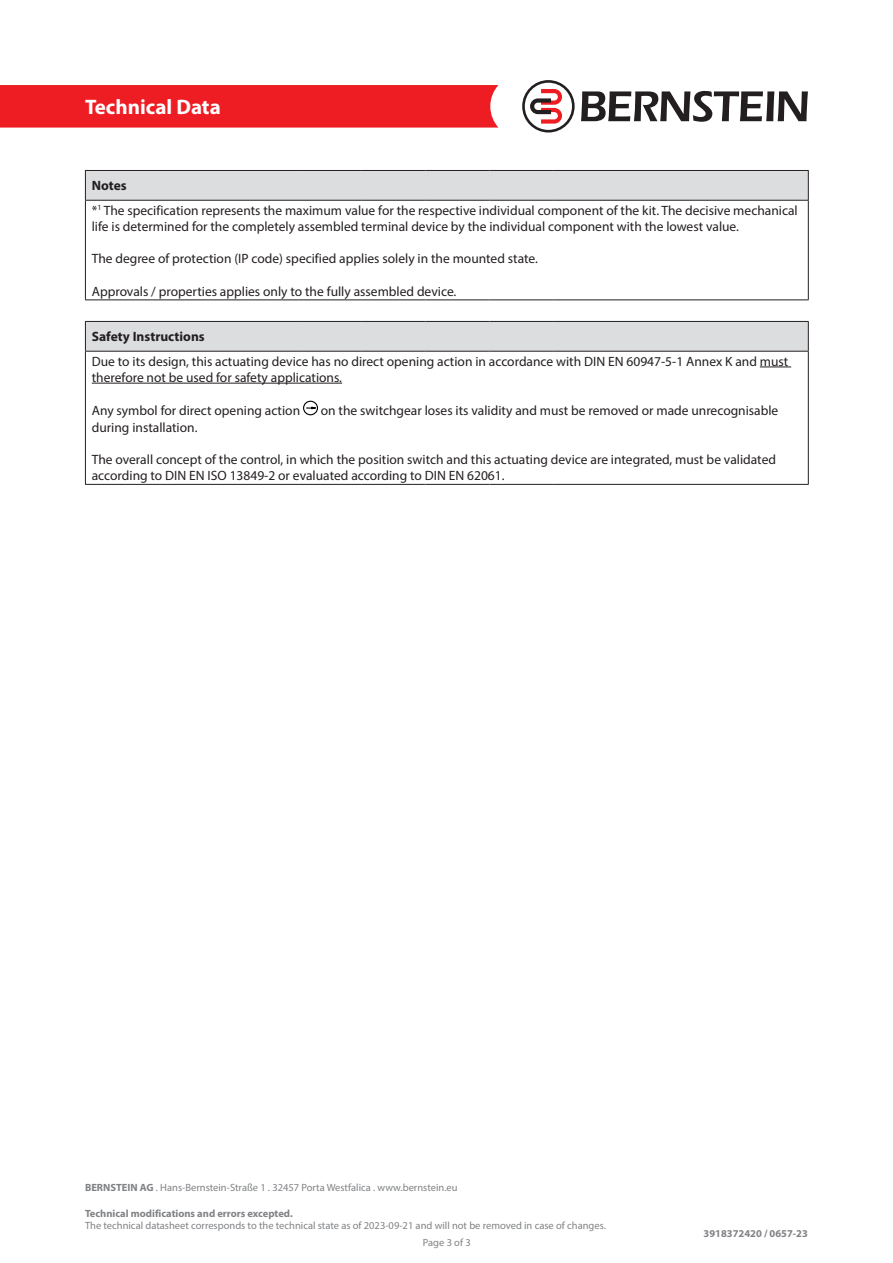
<style>
.page{position:relative;width:893px;height:1263px;background:#fff}
.page>*{position:absolute;margin:0;border:0;box-sizing:border-box;transform-origin:0 0}
.t1{font:700 21px "Myriad Pro";color:#fff}
.t2{font:13.5px/16.2px "Myriad Pro";color:#231f20}
.t3{font:700 13.5px "Myriad Pro";color:#231f20}
.t4{font:10.5px/16.8px "Myriad Pro";color:#808285}
.t5{font:700 10.5px "Myriad Pro";color:#808285}
.s1{font-weight:700}
</style>
<div class="page">
<div style="left:0;top:85px;width:498px;height:43px;background:#ee1d23"></div>
<svg style="left:581px;top:91px;width:227px;height:31px"></svg>
<svg style="left:522px;top:80px;width:53px;height:53px"></svg>
<div style="left:85px;top:171px;width:724px;height:29px;background:#dcdddf"></div>
<hr style="left:85px;top:201px;width:1px;height:98px;background:#231f20">
<hr style="left:808px;top:201px;width:1px;height:98px;background:#231f20">
<hr style="left:85px;top:170px;width:213px;height:1px;background:#231f20">
<hr style="left:298px;top:170px;width:64px;height:1px;background:#231f20">
<hr style="left:362px;top:170px;width:64px;height:1px;background:#231f20">
<hr style="left:426px;top:170px;width:63px;height:1px;background:#231f20">
<hr style="left:489px;top:170px;width:64px;height:1px;background:#231f20">
<hr style="left:553px;top:170px;width:256px;height:1px;background:#231f20">
<hr style="left:85px;top:200px;width:213px;height:1px;background:#231f20">
<hr style="left:298px;top:200px;width:64px;height:1px;background:#231f20">
<hr style="left:362px;top:200px;width:64px;height:1px;background:#231f20">
<hr style="left:426px;top:200px;width:63px;height:1px;background:#231f20">
<hr style="left:489px;top:200px;width:64px;height:1px;background:#231f20">
<hr style="left:553px;top:200px;width:256px;height:1px;background:#231f20">
<hr style="left:85px;top:299px;width:213px;height:1px;background:#231f20">
<hr style="left:298px;top:299px;width:64px;height:1px;background:#231f20">
<hr style="left:362px;top:299px;width:64px;height:1px;background:#231f20">
<hr style="left:426px;top:299px;width:63px;height:1px;background:#231f20">
<hr style="left:489px;top:299px;width:64px;height:1px;background:#231f20">
<hr style="left:553px;top:299px;width:256px;height:1px;background:#231f20">
<div style="left:85px;top:322px;width:724px;height:29px;background:#dcdddf"></div>
<hr style="left:85px;top:352px;width:1px;height:132px;background:#231f20">
<hr style="left:808px;top:352px;width:1px;height:132px;background:#231f20">
<hr style="left:85px;top:321px;width:213px;height:1px;background:#231f20">
<hr style="left:298px;top:321px;width:64px;height:1px;background:#231f20">
<hr style="left:362px;top:321px;width:64px;height:1px;background:#231f20">
<hr style="left:426px;top:321px;width:63px;height:1px;background:#231f20">
<hr style="left:489px;top:321px;width:64px;height:1px;background:#231f20">
<hr style="left:553px;top:321px;width:256px;height:1px;background:#231f20">
<hr style="left:85px;top:351px;width:213px;height:1px;background:#231f20">
<hr style="left:298px;top:351px;width:64px;height:1px;background:#231f20">
<hr style="left:362px;top:351px;width:64px;height:1px;background:#231f20">
<hr style="left:426px;top:351px;width:63px;height:1px;background:#231f20">
<hr style="left:489px;top:351px;width:64px;height:1px;background:#231f20">
<hr style="left:553px;top:351px;width:256px;height:1px;background:#231f20">
<hr style="left:85px;top:484px;width:213px;height:1px;background:#231f20">
<hr style="left:298px;top:484px;width:64px;height:1px;background:#231f20">
<hr style="left:362px;top:484px;width:64px;height:1px;background:#231f20">
<hr style="left:426px;top:484px;width:63px;height:1px;background:#231f20">
<hr style="left:489px;top:484px;width:64px;height:1px;background:#231f20">
<hr style="left:553px;top:484px;width:256px;height:1px;background:#231f20">
<hr style="left:760px;top:367px;width:31px;height:1px;background:#231f20">
<hr style="left:92px;top:383px;width:250px;height:1px;background:#231f20">
<svg style="left:303px;top:401px;width:15px;height:14px"></svg>
<h1 class="t1" style="left:85px;top:93px;width:137px">Technical Data</h1>
<p class="t3" style="left:92px;top:177px;width:36px">Notes</p>
<p class="t2" style="left:92px;top:202px;width:707px">*<sup>1</sup> The specification represents the maximum value for the respective individual component of the kit. The decisive mechanical life is determined for the completely assembled terminal device by the individual component with the lowest value.</p>
<p class="t2" style="left:92px;top:250px;width:448px">The degree of protection (IP code) specified applies solely in the mounted state.</p>
<p class="t2" style="left:92px;top:283px;width:366px">Approvals / properties applies only to the fully assembled device.</p>
<p class="t3" style="left:92px;top:328px;width:115px">Safety Instructions</p>
<p class="t2" style="left:92px;top:353px;width:698px">Due to its design, this actuating device has no direct opening action in accordance with DIN EN 60947-5-1 Annex K and must therefore not be used for safety applications.</p>
<p class="t2" style="left:92px;top:402px;width:210px">Any symbol for direct opening action</p>
<p class="t2" style="left:321px;top:402px;width:459px">on the switchgear loses its validity and must be removed or made unrecognisable</p>
<p class="t2" style="left:92px;top:419px;width:107px">during installation.</p>
<p class="t2" style="left:92px;top:451px;width:686px">The overall concept of the control, in which the position switch and this actuating device are integrated, must be validated according to DIN EN ISO 13849-2 or evaluated according to DIN EN 62061.</p>
<p class="t4" style="left:85px;top:1179px;width:374px"><span class="s1">BERNSTEIN AG</span> . Hans-Bernstein-Straße 1 . 32457 Porta Westfalica . www.bernstein.eu</p>
<p class="t5" style="left:85px;top:1206px;width:209px">Technical modifications and errors excepted.</p>
<p class="t4" style="left:423px;top:1217px;width:184px;text-indent:-338px">The technical datasheet corresponds to the technical state as of 2023-09-21 and will not be removed in case of changes.<br>Page 3 of 3</p>
<p class="t5" style="left:704px;top:1227px;width:106px">3918372420 / 0657-23</p>
</div>
